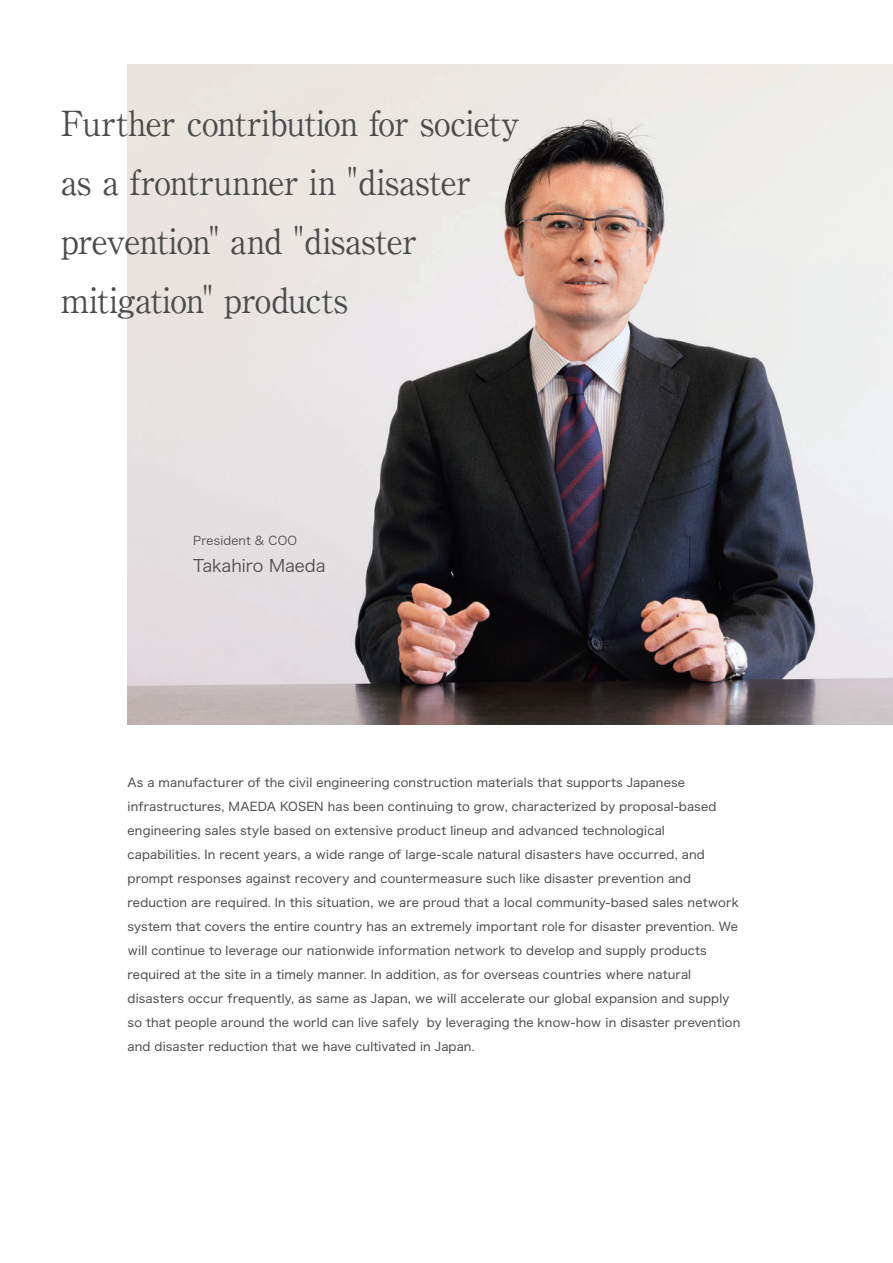
<style>
.page{position:relative;width:893px;height:1263px;background:#fff}
.page>*{position:absolute;margin:0;border:0;box-sizing:border-box;transform-origin:0 0}
.t1{font:700 34.65px/58.8px "A1 Mincho Std";letter-spacing:-.02em;color:#4b4c4d;scale:.95 1}
.t2{font:16.95px "Hira Kaku Pro N W3";color:#4b4c4d}
.t3{font:12px/24px "Hira Kaku Pro N W4";letter-spacing:.015em;color:#4b4c4d}
.t4{font:12px "Hira Kaku Pro N W3";letter-spacing:.015em;color:#4b4c4d}
</style>
<div class="page">
<img style="left:128px;top:64px;width:765px;height:660px">
<h1 class="t1" style="left:61px;top:89px;width:484px">Further contribution for society as a frontrunner in "disaster prevention" and "disaster mitigation" products</h1>
<p class="t4" style="left:193px;top:529px;width:105px">President &amp; COO</p>
<h2 class="t2" style="left:193px;top:551px;width:134px">Takahiro Maeda</h2>
<p class="t3" style="left:128px;top:769px;width:614px">As a manufacturer of the civil engineering construction materials that supports Japanese infrastructures, MAEDA KOSEN has been continuing to grow, characterized by proposal-based engineering sales style based on extensive product lineup and advanced technological capabilities. In recent years, a wide range of large-scale natural disasters have occurred, and prompt responses against recovery and countermeasure such like disaster prevention and reduction are required. In this situation, we are proud that a local community-based sales network system that covers the entire country has an extremely important role for disaster prevention. We will continue to leverage our nationwide information network to develop and supply products required at the site in a timely manner. In addition, as for overseas countries where natural disasters occur frequently, as same as Japan, we will accelerate our global expansion and supply so that people around the world can live safely by leveraging the know-how in disaster prevention and disaster reduction that we have cultivated in Japan.</p>
</div>
